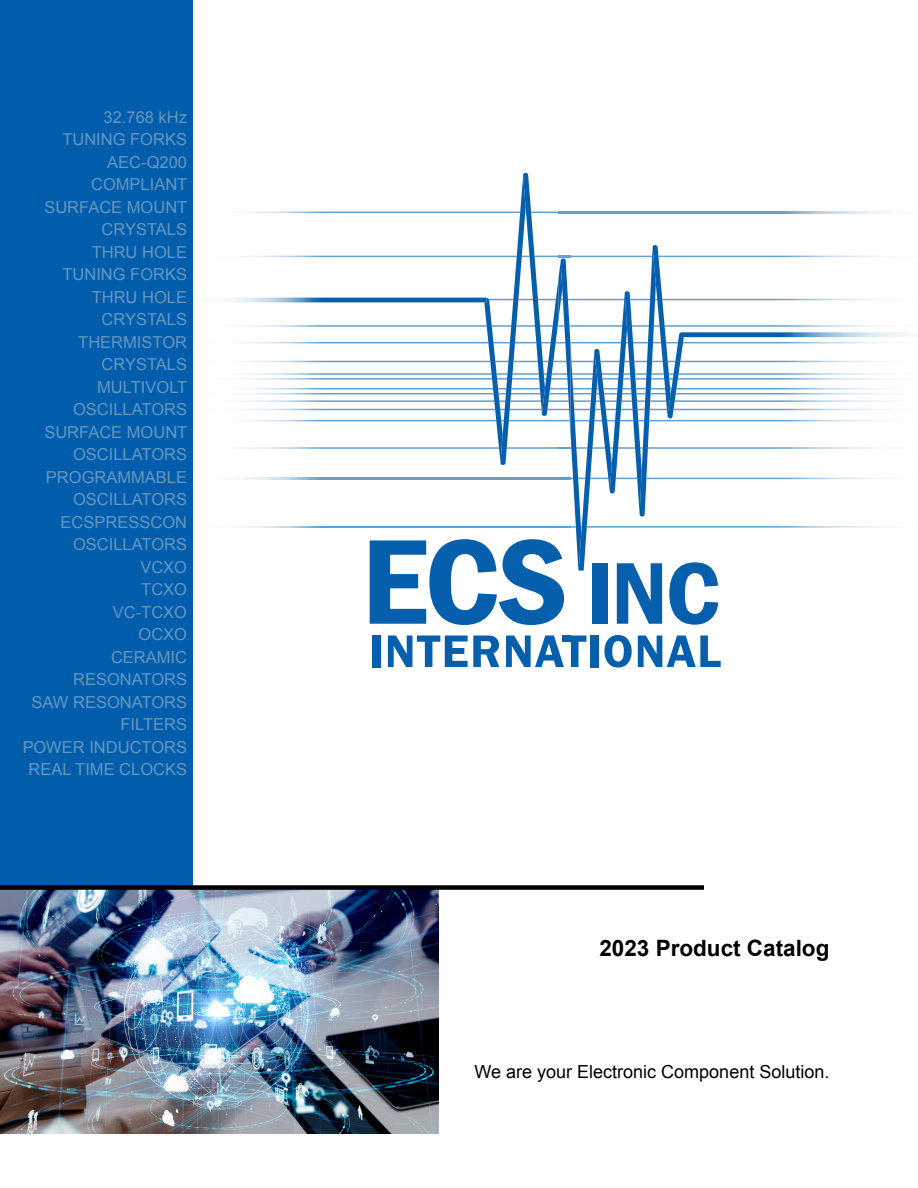
<style>
.page{position:relative;width:918px;height:1188px;background:#fff}
.page>*{position:absolute;margin:0;border:0;box-sizing:border-box;transform-origin:0 0}
.t1{font:700 22.5px "Arial";color:#000}
.t2{font:18px "Arial";color:#000}
.t3{font:16.5px/22.5px "Arial";color:#d0d3d4;text-align:right}
</style>
<div class="page">
<img style="left:570px;top:212px;width:322px;height:1px">
<img style="left:570px;top:256px;width:322px;height:1px">
<img style="left:570px;top:299px;width:322px;height:1px">
<img style="left:570px;top:342px;width:322px;height:1px">
<img style="left:684px;top:361px;width:208px;height:1px">
<img style="left:684px;top:388px;width:208px;height:1px">
<img style="left:684px;top:393px;width:208px;height:1px">
<img style="left:684px;top:409px;width:208px;height:1px">
<img style="left:658px;top:420px;width:234px;height:1px">
<img style="left:658px;top:478px;width:234px;height:1px">
<img style="left:570px;top:344px;width:9px;height:227px">
<img style="left:579px;top:357px;width:21px;height:214px">
<img style="left:594px;top:349px;width:16px;height:144px">
<img style="left:610px;top:292px;width:15px;height:201px">
<img style="left:625px;top:291px;width:15px;height:225px">
<img style="left:640px;top:255px;width:18px;height:262px">
<img style="left:652px;top:245px;width:21px;height:173px">
<img style="left:667px;top:333px;width:17px;height:85px">
<img style="left:681px;top:332px;width:229px;height:5px">
<div style="left:592px;top:563px;width:15px;height:61px;background:#055fac"></div>
<svg style="left:617px;top:563px;width:45px;height:61px"></svg>
<svg style="left:669px;top:562px;width:49px;height:63px"></svg>
<div style="left:591px;top:635px;width:7px;height:32px;background:#055fac"></div>
<svg style="left:604px;top:635px;width:28px;height:33px"></svg>
<svg style="left:638px;top:636px;width:83px;height:31px"></svg>
<svg style="left:559px;top:447px;width:11px;height:2px"></svg>
<svg style="left:559px;top:526px;width:11px;height:2px"></svg>
<img style="left:559px;top:259px;width:2px;height:56px">
<img style="left:561px;top:258px;width:9px;height:166px">
<img style="left:192px;top:378px;width:292px;height:2px">
<img style="left:192px;top:212px;width:367px;height:1px">
<img style="left:192px;top:256px;width:367px;height:1px">
<img style="left:192px;top:342px;width:292px;height:1px">
<img style="left:192px;top:325px;width:292px;height:2px">
<img style="left:192px;top:361px;width:292px;height:1px">
<img style="left:192px;top:373px;width:292px;height:2px">
<img style="left:192px;top:388px;width:292px;height:1px">
<img style="left:192px;top:393px;width:292px;height:1px">
<img style="left:192px;top:400px;width:292px;height:2px">
<img style="left:192px;top:409px;width:292px;height:1px">
<img style="left:192px;top:420px;width:367px;height:1px">
<img style="left:192px;top:447px;width:367px;height:2px">
<img style="left:192px;top:478px;width:367px;height:1px">
<img style="left:192px;top:526px;width:367px;height:2px">
<img style="left:484px;top:298px;width:16px;height:159px">
<img style="left:500px;top:177px;width:28px;height:288px">
<img style="left:523px;top:173px;width:24px;height:243px">
<img style="left:542px;top:277px;width:17px;height:139px">
<img style="left:192px;top:298px;width:295px;height:4px">
<svg style="left:370px;top:539px;width:194px;height:86px"></svg>
<div style="left:373px;top:635px;width:7px;height:32px;background:#055fac"></div>
<svg style="left:388px;top:636px;width:111px;height:31px"></svg>
<svg style="left:506px;top:636px;width:80px;height:31px"></svg>
<div style="left:0;top:0;width:192px;height:890px;background:#005dac"></div>
<img style="left:0;top:890px;width:438px;height:244px">
<div style="left:0;top:885px;width:704px;height:5px;background:#000"></div>
<p class="t3" style="left:22px;top:106px;width:166px">32.768 kHz<br>TUNING FORKS<br>AEC-Q200<br>COMPLIANT<br>SURFACE MOUNT<br>CRYSTALS<br>THRU HOLE<br>TUNING FORKS<br>THRU HOLE<br>CRYSTALS<br>THERMISTOR<br>CRYSTALS<br>MULTIVOLT<br>OSCILLATORS<br>SURFACE MOUNT<br>OSCILLATORS<br>PROGRAMMABLE<br>OSCILLATORS<br>ECSPRESSCON<br>OSCILLATORS<br>VCXO<br>TCXO<br>VC-TCXO<br>OCXO<br>CERAMIC<br>RESONATORS<br>SAW RESONATORS<br>FILTERS<br>POWER INDUCTORS<br>REAL TIME CLOCKS</p>
<h1 class="t1" style="left:599px;top:933px;width:232px">2023 Product Catalog</h1>
<p class="t2" style="left:475px;top:1060px;width:356px">We are your Electronic Component Solution.</p>
</div>
